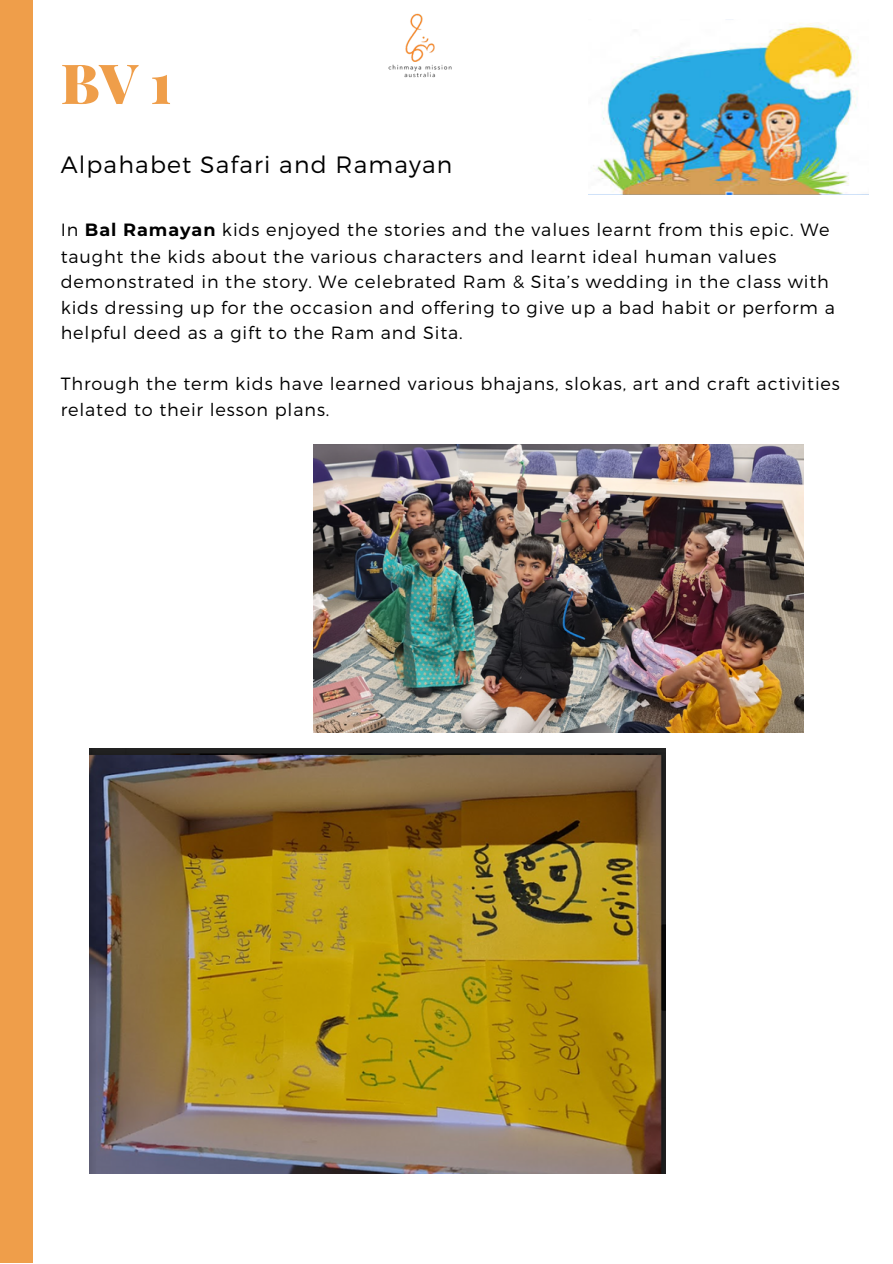
<style>
.page{position:relative;width:893px;height:1264px;background:#fff}
.page>*{position:absolute;margin:0;border:0;box-sizing:border-box;transform-origin:0 0}
.t1{font:900 55.2px "Playfair Display";color:#ef9e4a}
.t2{font:300 23.55px "Montserrat";letter-spacing:.05em;color:#000}
.t3{font:300 17.7px/25.7px "Montserrat";letter-spacing:.05em;color:#000}
.s1{font-weight:700}
</style>
<div class="page">
<div style="left:0;top:0;width:33px;height:1262px;background:#ef9e4a"></div>
<img style="left:388px;top:13px;width:64px;height:65px">
<img style="left:588px;top:19px;width:280px;height:176px">
<img style="left:313px;top:444px;width:490px;height:288px">
<img style="left:89px;top:748px;width:576px;height:425px">
<h1 class="t1" style="left:61px;top:44px;width:113px">BV 1</h1>
<h2 class="t2" style="left:61px;top:150px;width:393px">Alpahabet Safari and Ramayan</h2>
<p class="t3" style="left:61px;top:216px;width:775px">In <span class="s1">Bal Ramayan</span> kids enjoyed the stories and the values learnt from this epic. We taught the kids about the various characters and learnt ideal human values demonstrated in the story. We celebrated Ram &amp; Sita’s wedding in the class with kids dressing up for the occasion and offering to give up a bad habit or perform a helpful deed as a gift to the Ram and Sita.</p>
<p class="t3" style="left:61px;top:370px;width:780px">Through the term kids have learned various bhajans, slokas, art and craft activities related to their lesson plans.</p>
</div>
